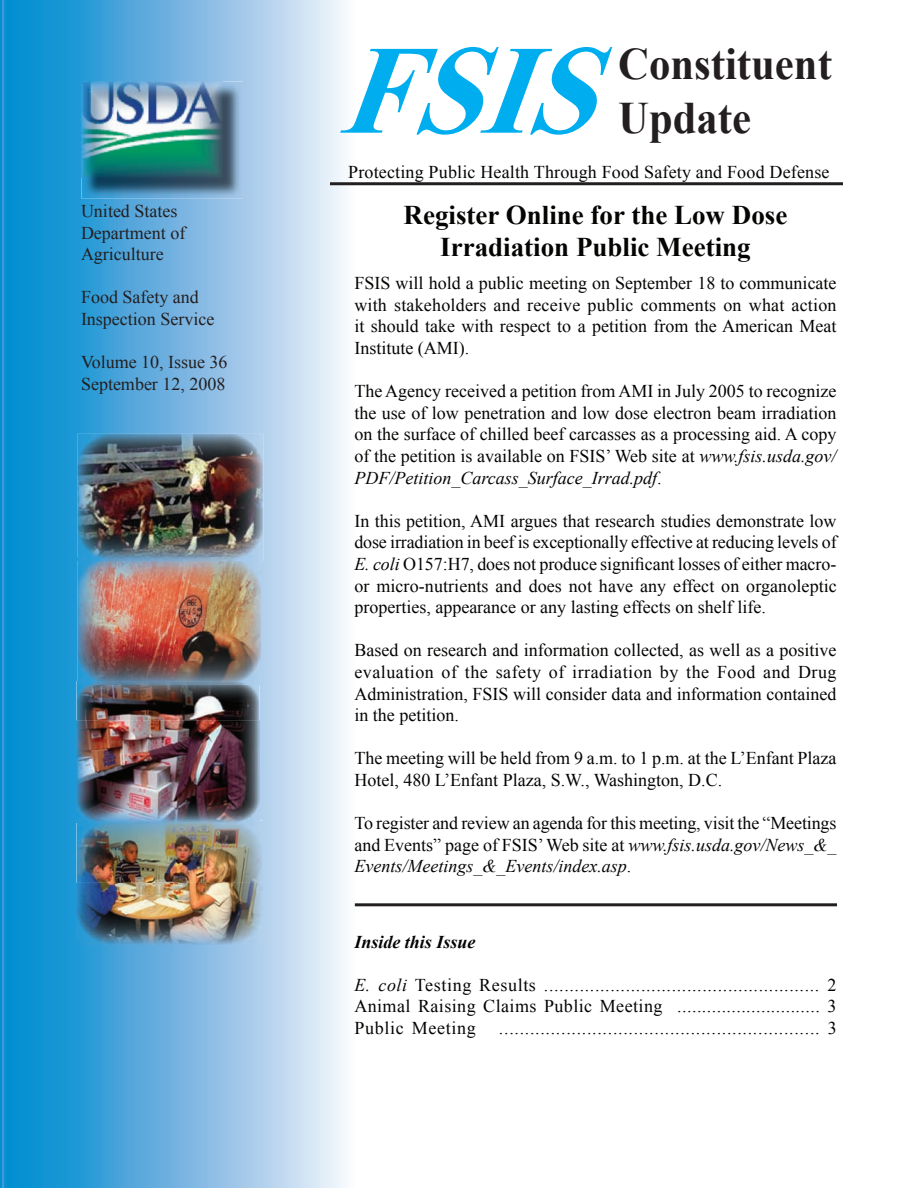
<style>
.page{position:relative;width:918px;height:1188px;background:#fff}
.page>*{position:absolute;margin:0;border:0;box-sizing:border-box;transform-origin:0 0}
.t1{font:italic 700 126.6px "Times New Roman";color:#00aeef;scale:.95 1}
.t2{font:700 45px/54px "Times New Roman";color:#231f20;scale:.95 1}
.t3{font:700 27px/32.4px "Times New Roman";color:#040503;text-align:center}
.t4{font:18px/21.6px "Times New Roman";color:#040503;text-align:justify}
.t5{font:18px/21.6px "Times New Roman";color:#231f20}
.t6{font:italic 700 18px "Times New Roman";color:#040503}
.s1{font-style:italic}
</style>
<div class="page">
<svg style="left:0;top:0;width:355px;height:1188px;background:#77bbe3"></svg>
<hr style="left:355px;top:903px;width:482px;height:3px;background:#231f20">
<hr style="left:330px;top:182px;width:513px;height:3px;background:#231f20">
<img style="left:82px;top:82px;width:161px;height:117px">
<img style="left:82px;top:82px;width:140px;height:96px">
<img style="left:77px;top:434px;width:186px;height:126px">
<img style="left:77px;top:883px;width:186px;height:61px">
<img style="left:77px;top:821px;width:186px;height:62px">
<img style="left:77px;top:720px;width:182px;height:102px">
<img style="left:77px;top:684px;width:182px;height:36px">
<img style="left:77px;top:560px;width:184px;height:124px">
<img style="left:77px;top:558px;width:184px;height:2px">
<img style="left:77px;top:681px;width:182px;height:3px">
<p class="t5" style="left:81px;top:200px;width:106px">United States<br>Department of<br>Agriculture</p>
<p class="t5" style="left:81px;top:286px;width:135px">Food Safety and<br>Inspection Service</p>
<p class="t5" style="left:81px;top:351px;width:148px">Volume 10, Issue 36<br>September 12, 2008</p>
<h1 class="t1" style="left:337px;top:3px;width:333px">FSIS</h1>
<h2 class="t2" style="left:618px;top:36px;width:227px">Constituent<br>Update</h2>
<p class="t4" style="left:348px;top:161px;width:483px">Protecting Public Health Through Food Safety and Food Defense</p>
<h3 class="t3" style="left:404px;top:198px;width:385px">Register Online for the Low Dose<br>Irradiation Public Meeting</h3>
<p class="t4" style="left:354px;top:272px;width:484px">FSIS will hold a public meeting on September 18 to communicate with stakeholders and receive public comments on what action it should take with respect to a petition from the American Meat Institute (AMI).</p>
<p class="t4" style="left:354px;top:380px;width:484px">The Agency received a petition from AMI in July 2005 to recognize the use of low penetration and low dose electron beam irradiation on the surface of chilled beef carcasses as a processing aid. A copy of the petition is available on FSIS’ Web site at <span class="s1">www.fsis.usda.gov/ PDF/Petition_Carcass_Surface_Irrad.pdf</span>.</p>
<p class="t4" style="left:354px;top:510px;width:484px">In this petition, AMI argues that research studies demonstrate low dose irradiation in beef is exceptionally effective at reducing levels of <span class="s1">E. coli</span> O157:H7, does not produce significant losses of either macro&shy;or micro-nutrients and does not have any effect on organoleptic properties, appearance or any lasting effects on shelf life.</p>
<p class="t4" style="left:354px;top:639px;width:484px">Based on research and information collected, as well as a positive evaluation of the safety of irradiation by the Food and Drug Administration, FSIS will consider data and information contained in the petition.</p>
<p class="t4" style="left:354px;top:747px;width:484px">The meeting will be held from 9 a.m. to 1 p.m. at the L’Enfant Plaza<br>Hotel, 480 L’Enfant Plaza, S.W., Washington, D.C.</p>
<p class="t4" style="left:354px;top:812px;width:484px">To register and review an agenda for this meeting, visit the “Meetings and Events” page of FSIS’ Web site at <span class="s1">www.fsis.usda.gov/News_&amp;_ Events/Meetings_&amp;_Events/index.asp</span>.</p>
<p class="t6" style="left:354px;top:929px;width:123px">Inside this Issue</p>
<p class="t4" style="left:354px;top:974px;width:484px"><span class="s1">E. coli</span> Testing Results ...................................................... 2<br>Animal Raising Claims Public Meeting ............................. 3<br>Public Meeting</p>
<p class="t4" style="left:499px;top:1017px;width:339px">.............................................................. 3</p>
</div>
